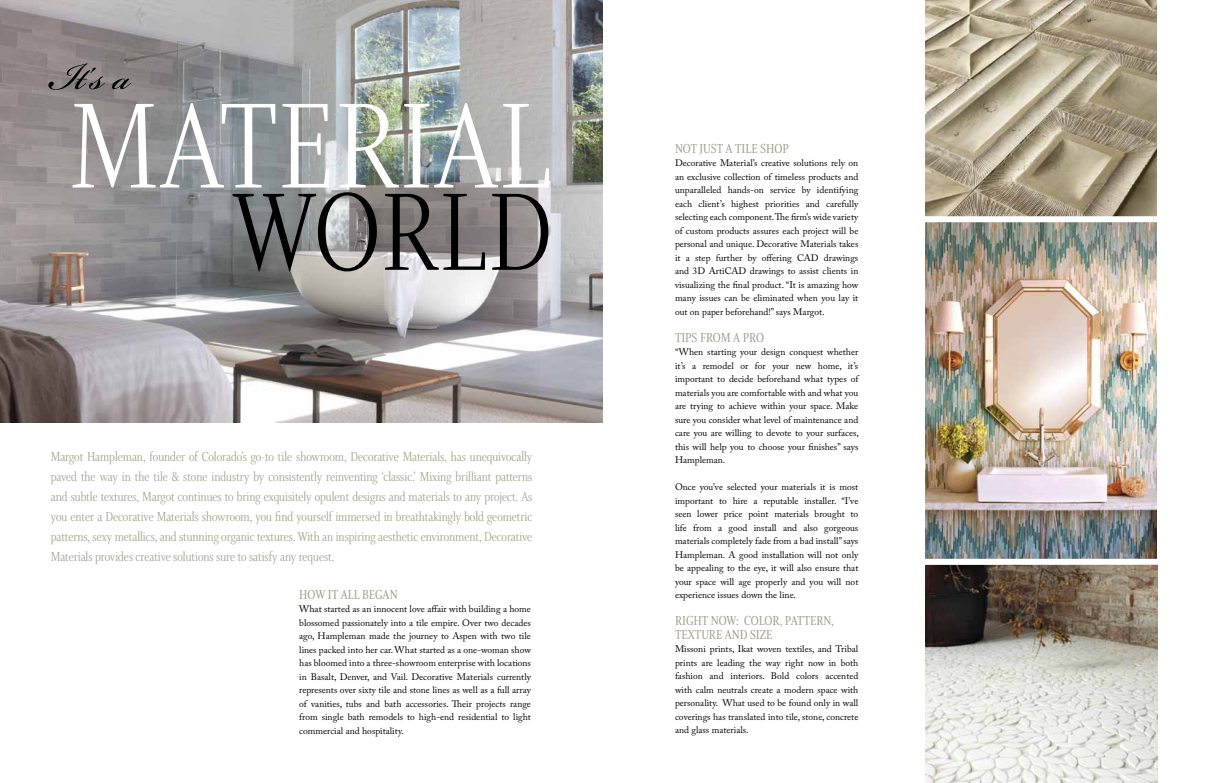
<style>
.page{position:relative;width:1206px;height:783px;background:#fff}
.page>*{position:absolute;margin:0;border:0;box-sizing:border-box;transform-origin:0 0}
.t1{font:300 129.7px "Whitman Display Cond";color:#fff}
.t2{font:300 117.9px "Whitman Display Cond";color:#000}
.t3{font:59px "Bickham Script MM 400";color:#000}
.t4{font:300 14px/20px "Whitman Display Cond";color:#a19a87;text-align:justify}
.t5{font:14px/13.5px "Whitman Display Cond";color:#a19a87}
.t6{font:9.5px/13.5px "Adobe Caslon Pro";color:#000;text-align:justify}
</style>
<div class="page">
<img style="left:0;top:0;width:603px;height:423px">
<img style="left:925px;top:0;width:232px;height:783px">
<div style="left:909px;top:559px;width:269px;height:6px;background:#fff"></div>
<div style="left:907px;top:216px;width:269px;height:6px;background:#fff"></div>
<h3 class="t3" style="left:50px;top:45px;width:82px">It’s a</h3>
<h1 class="t1" style="left:69px;top:75px;width:485px">material</h1>
<h2 class="t2" style="left:232px;top:168px;width:305px">world</h2>
<p class="t4" style="left:51px;top:447px;width:483px">Margot Hampleman, founder of Colorado’s go-to tile showroom, Decorative Materials, has unequivocally paved the way in the tile &amp; stone industry by consistently reinventing ‘classic.’ Mixing brilliant patterns and subtle textures, Margot continues to bring exquisitely opulent designs and materials to any project. As you enter a Decorative Materials showroom, you find yourself immersed in breathtakingly bold geometric patterns, sexy metallics, and stunning organic textures. With an inspiring aesthetic environment, Decorative Materials provides creative solutions sure to satisfy any request.</p>
<h3 class="t5" style="left:299px;top:588px;width:100px">HOW IT ALL BEGAN</h3>
<p class="t6" style="left:299px;top:602px;width:233px">What started as an innocent love affair with building a home blossomed passionately into a tile empire. Over two decades ago, Hampleman made the journey to Aspen with two tile lines packed into her car. What started as a one-woman show has bloomed into a three-showroom enterprise with locations in Basalt, Denver, and Vail. Decorative Materials currently represents over sixty tile and stone lines as well as a full array of vanities, tubs and bath accessories. Their projects range from single bath remodels to high-end residential to light commercial and hospitality.</p>
<h3 class="t5" style="left:675px;top:142px;width:115px">NOT JUST A TILE SHOP</h3>
<p class="t6" style="left:675px;top:156px;width:185px">Decorative Material’s creative solutions rely on an exclusive collection of timeless products and unparalleled hands-on service by identifying each client’s highest priorities and carefully selecting each component. The firm’s wide variety of custom products assures each project will be personal and unique. Decorative Materials takes it a step further by offering CAD drawings and 3D ArtiCAD drawings to assist clients in visualizing the final product. “It is amazing how many issues can be eliminated when you lay it out on paper beforehand!” says Margot.</p>
<h3 class="t5" style="left:675px;top:331px;width:90px">TIPS FROM A PRO</h3>
<p class="t6" style="left:675px;top:345px;width:186px">“When starting your design conquest whether it’s a remodel or for your new home, it’s important to decide beforehand what types of materials you are comfortable with and what you are trying to achieve within your space. Make sure you consider what level of maintenance and care you are willing to devote to your surfaces, this will help you to choose your finishes” says Hampleman.</p>
<p class="t6" style="left:675px;top:480px;width:185px">Once you’ve selected your materials it is most important to hire a reputable installer. “I’ve seen lower price point materials brought to life from a good install and also gorgeous materials completely fade from a bad install” says Hampleman. A good installation will not only be appealing to the eye, it will also ensure that your space will age properly and you will not experience issues down the line.</p>
<h3 class="t5" style="left:675px;top:615px;width:160px">RIGHT NOW: COLOR, PATTERN,<br>TEXTURE AND SIZE</h3>
<p class="t6" style="left:675px;top:642px;width:185px">Missoni prints, Ikat woven textiles, and Tribal prints are leading the way right now in both fashion and interiors. Bold colors accented with calm neutrals create a modern space with personality. What used to be found only in wall coverings has translated into tile, stone, concrete and glass materials.</p>
</div>
